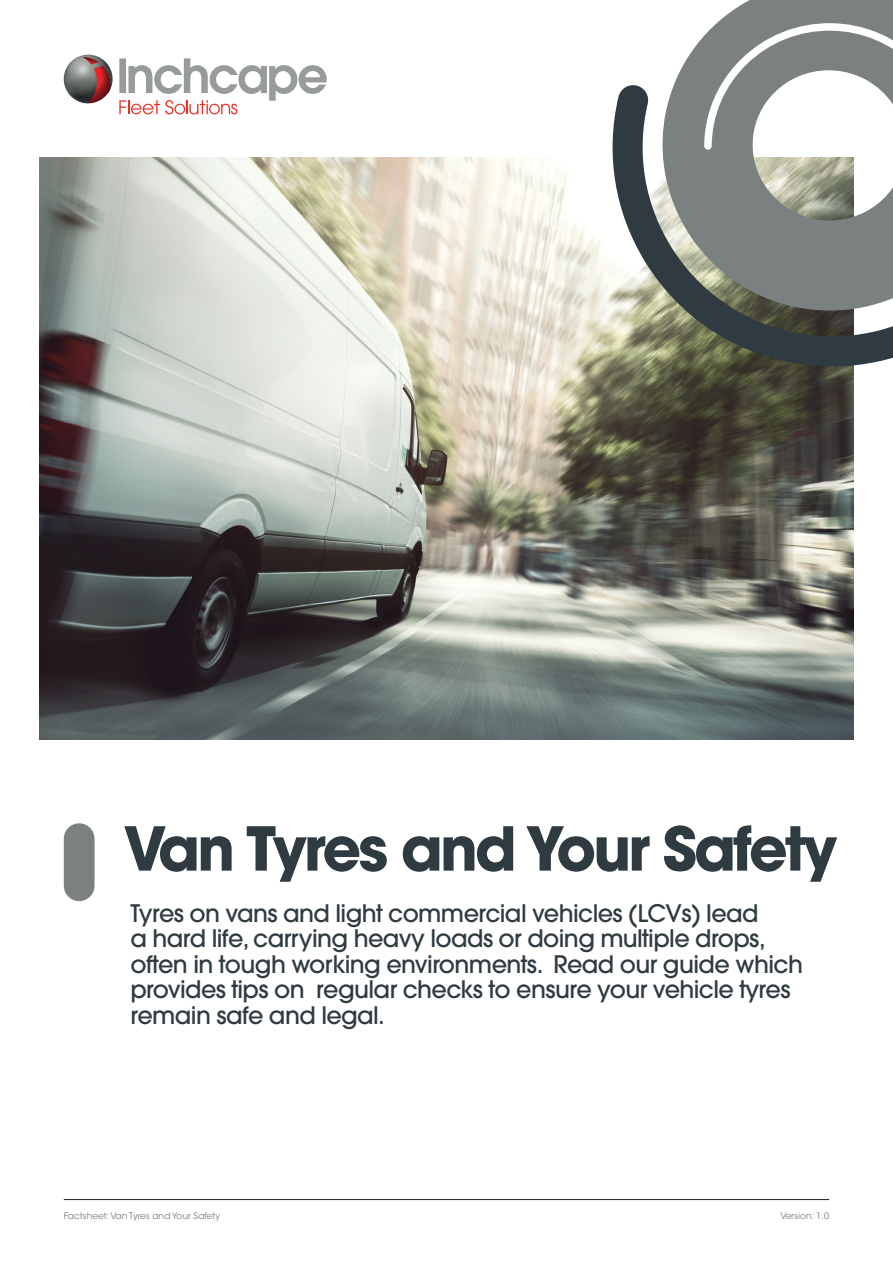
<style>
.page{position:relative;width:893px;height:1263px;background:#fff}
.page>*{position:absolute;margin:0;border:0;box-sizing:border-box;transform-origin:0 0}
.t1{font:700 60px "Avant Garde";letter-spacing:-.05em;color:#2f3b41}
.t2{font:500 24px/25.5px "Avant Garde";letter-spacing:-.025em;color:#2f3b41}
.t3{font:9px "ITC Avant Garde Std";color:#7b8080}
</style>
<div class="page">
<hr style="left:64px;top:1199px;width:765px;height:1px;background:#231f20">
<img style="left:40px;top:157px;width:813px;height:582px">
<div style="left:64px;top:839px;width:31px;height:47px;background:#7b8080"></div>
<svg style="left:674px;top:0;width:219px;height:84px;fill:#7b8080"></svg>
<svg style="left:605px;top:84px;width:288px;height:290px"></svg>
<img style="left:64px;top:55px;width:49px;height:49px">
<svg style="left:119px;top:58px;width:208px;height:56px"></svg>
<p class="t1" style="left:123px;top:810px;width:715px">Van Tyres and Your Safety</p>
<p class="t2" style="left:130px;top:900px;width:674px">Tyres on vans and light commercial vehicles (LCVs) lead<br>a hard life, carrying heavy loads or doing multiple drops, often in tough working environments. Read our guide which provides tips on regular checks to ensure your vehicle tyres remain safe and legal.</p>
<p class="t3" style="left:64px;top:1210px;width:158px">Factsheet: Van Tyres and Your Safety</p>
<p class="t3" style="left:780px;top:1210px;width:50px">Version: 1.0</p>
</div>
